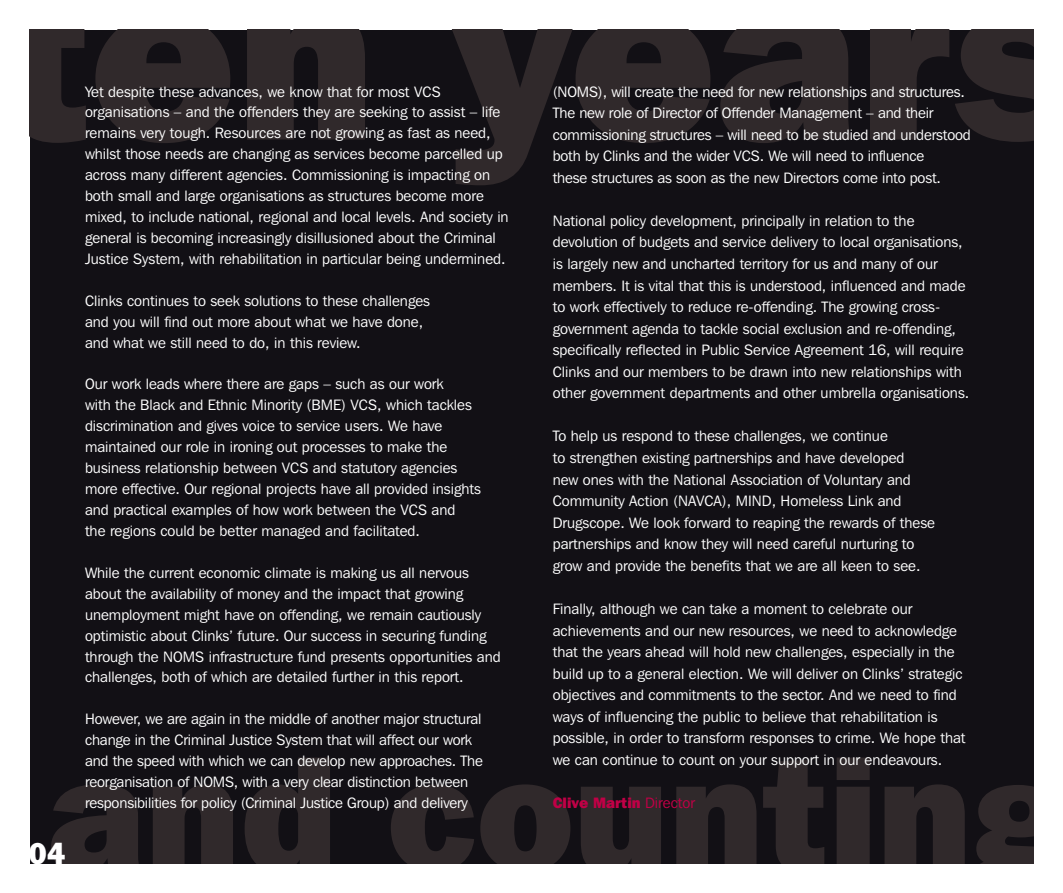
<style>
.page{position:relative;width:1063px;height:893px;background:#fff}
.page>*{position:absolute;margin:0;border:0;box-sizing:border-box;transform-origin:0 0}
.t1{font:800 30px "Franklin Gothic IT Cby BT";color:#fff}
.t2{font:15px/21.6px "Franklin Gothic IT Cby BT";color:#fff}
.t3{font:800 15px "Franklin Gothic IT Cby BT";color:#c00046}
.s1{font-weight:400}
</style>
<div class="page">
<div style="left:30px;top:30px;width:1003px;height:833px;background:#121015"></div>
<svg style="left:30px;top:30px;width:1003px;height:155px"></svg>
<svg style="left:51px;top:757px;width:982px;height:106px"></svg>
<h1 class="t1" style="left:29px;top:834px;width:38px">04</h1>
<p class="t2" style="left:85px;top:81px;width:425px;line-height:21px">Yet despite these advances, we know that for most VCS organisations – and the offenders they are seeking to assist – life remains very tough. Resources are not growing as fast as need, whilst those needs are changing as services become parcelled up across many different agencies. Commissioning is impacting on both small and large organisations as structures become more mixed, to include national, regional and local levels. And society in general is becoming increasingly disillusioned about the Criminal Justice System, with rehabilitation in particular being undermined.</p>
<p class="t2" style="left:85px;top:290px;width:347px;line-height:20.9px">Clinks continues to seek solutions to these challenges and you will find out more about what we have done, and what we still need to do, in this review.</p>
<p class="t2" style="left:85px;top:373px;width:397px;line-height:21px">Our work leads where there are gaps – such as our work<br>with the Black and Ethnic Minority (BME) VCS, which tackles discrimination and gives voice to service users. We have maintained our role in ironing out processes to make the business relationship between VCS and statutory agencies more effective. Our regional projects have all provided insights and practical examples of how work between the VCS and<br>the regions could be better managed and facilitated.</p>
<p class="t2" style="left:85px;top:562px;width:417px;line-height:21px">While the current economic climate is making us all nervous about the availability of money and the impact that growing unemployment might have on offending, we remain cautiously optimistic about Clinks’ future. Our success in securing funding through the NOMS infrastructure fund presents opportunities and challenges, both of which are detailed further in this report.</p>
<p class="t2" style="left:85px;top:708px;width:399px;line-height:21px">However, we are again in the middle of another major structural change in the Criminal Justice System that will affect our work and the speed with which we can develop new approaches. The reorganisation of NOMS, with a very clear distinction between responsibilities for policy (Criminal Justice Group) and delivery</p>
<p class="t2" style="left:553px;top:80px;width:420px">(NOMS), will create the need for new relationships and structures.<br>The new role of Director of Offender Management – and their commissioning structures – will need to be studied and understood both by Clinks and the wider VCS. We will need to influence<br>these structures as soon as the new Directors come into post.</p>
<p class="t2" style="left:553px;top:210px;width:418px">National policy development, principally in relation to the devolution of budgets and service delivery to local organisations, is largely new and uncharted territory for us and many of our members. It is vital that this is understood, influenced and made to work effectively to reduce re-offending. The growing cross&shy;government agenda to tackle social exclusion and re-offending, specifically reflected in Public Service Agreement 16, will require Clinks and our members to be drawn into new relationships with other government departments and other umbrella organisations.</p>
<p class="t2" style="left:553px;top:425px;width:384px">To help us respond to these challenges, we continue<br>to strengthen existing partnerships and have developed<br>new ones with the National Association of Voluntary and Community Action (NAVCA), MIND, Homeless Link and Drugscope. We look forward to reaping the rewards of these partnerships and know they will need careful nurturing to grow and provide the benefits that we are all keen to see.</p>
<p class="t2" style="left:553px;top:598px;width:414px">Finally, although we can take a moment to celebrate our achievements and our new resources, we need to acknowledge that the years ahead will hold new challenges, especially in the build up to a general election. We will deliver on Clinks’ strategic objectives and commitments to the sector. And we need to find ways of influencing the public to believe that rehabilitation is possible, in order to transform responses to crime. We hope that we can continue to count on your support in our endeavours.</p>
<p class="t3" style="left:553px;top:793px;width:144px">Clive Martin <span class="s1">Director</span></p>
</div>
